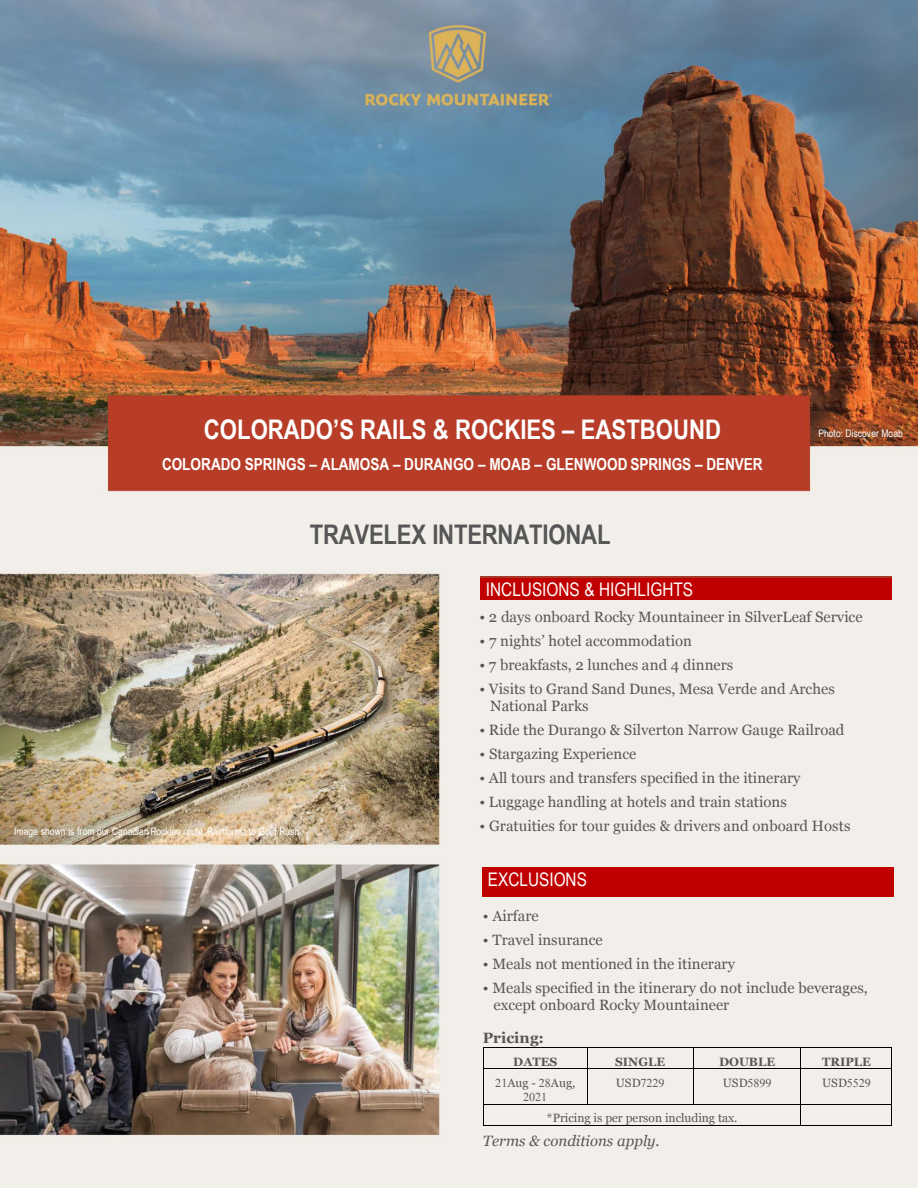
<style>
.page{position:relative;width:918px;height:1188px;background:#fff}
.page>*{position:absolute;margin:0;border:0;box-sizing:border-box;transform-origin:0 0}
.t1{font:700 27px "Arial Narrow";color:#fff}
.t2{font:700 27px "Arial Narrow";letter-spacing:-.005em;color:#575657}
.t3{font:18.75px "Arial Narrow";color:#fff}
.t4{font:700 16.5px "Arial Narrow";color:#fff}
.t5{font:15px/17.1px "Georgia";color:#585657}
.t6{font:italic 15px "Georgia";color:#585657}
.t7{font:700 15px "Georgia";color:#585657}
.t8{font:12px "Georgia";color:#585657}
.t9{font:12px "Times New Roman";letter-spacing:-.005em;color:#585657}
.t10{font:700 12px "Georgia";color:#585657}
.t11{font:10.5px "Arial Narrow";color:#fff}
.s1{font-family:"Times New Roman"}
.s2{font-family:"Georgia"}
</style>
<div class="page">
<img style="left:0;top:0;width:918px;height:1188px">
<div style="left:482px;top:868px;width:411px;height:29px;background:#c00000"></div>
<div style="left:480px;top:577px;width:412px;height:23px;background:#c00000"></div>
<hr style="left:484px;top:1047px;width:103px;height:1px;background:#000">
<hr style="left:588px;top:1047px;width:105px;height:1px;background:#000">
<hr style="left:694px;top:1047px;width:107px;height:1px;background:#000">
<hr style="left:801px;top:1047px;width:91px;height:1px;background:#000">
<svg style="left:483px;top:1047px;width:1px;height:22px"></svg>
<hr style="left:484px;top:1068px;width:103px;height:1px;background:#000">
<svg style="left:587px;top:1047px;width:1px;height:22px"></svg>
<hr style="left:588px;top:1068px;width:105px;height:1px;background:#000">
<svg style="left:693px;top:1047px;width:1px;height:22px"></svg>
<hr style="left:694px;top:1068px;width:107px;height:1px;background:#000">
<svg style="left:801px;top:1048px;width:1px;height:20px"></svg>
<hr style="left:801px;top:1068px;width:91px;height:1px;background:#000">
<svg style="left:892px;top:1047px;width:1px;height:22px"></svg>
<hr style="left:483px;top:1069px;width:1px;height:35px;background:#000">
<hr style="left:587px;top:1069px;width:1px;height:35px;background:#000">
<hr style="left:693px;top:1069px;width:1px;height:35px;background:#000">
<hr style="left:801px;top:1069px;width:1px;height:35px;background:#000">
<hr style="left:892px;top:1069px;width:1px;height:35px;background:#000">
<hr style="left:484px;top:1104px;width:103px;height:1px;background:#000">
<hr style="left:588px;top:1104px;width:105px;height:1px;background:#000">
<hr style="left:694px;top:1104px;width:107px;height:1px;background:#000">
<hr style="left:801px;top:1104px;width:91px;height:1px;background:#000">
<svg style="left:483px;top:1104px;width:1px;height:22px"></svg>
<hr style="left:484px;top:1125px;width:317px;height:1px;background:#000">
<svg style="left:801px;top:1105px;width:1px;height:20px"></svg>
<hr style="left:801px;top:1125px;width:91px;height:1px;background:#000">
<svg style="left:892px;top:1104px;width:1px;height:22px"></svg>
<h1 class="t1" style="left:204px;top:409px;width:519px">COLORADO’S RAILS &amp; ROCKIES – EASTBOUND</h1>
<p class="t4" style="left:162px;top:452px;width:602px">COLORADO SPRINGS – ALAMOSA – DURANGO – MOAB – GLENWOOD SPRINGS – DENVER</p>
<p class="t11" style="left:818px;top:425px;width:86px">Photo: Discover Moab</p>
<p class="t11" style="left:14px;top:824px;width:289px">Image shown is from our Canadian Rockies route, Rainforest to Gold Rush.</p>
<h1 class="t2" style="left:310px;top:514px;width:302px">TRAVELEX INTERNATIONAL</h1>
<p class="t3" style="left:486px;top:575px;width:209px">INCLUSIONS &amp; HIGHLIGHTS</p>
<p class="t5" style="left:479px;top:608px;width:385px">• 2 days onboard Rocky Mountaineer in SilverLeaf Service</p>
<p class="t5" style="left:479px;top:632px;width:214px">• 7 nights’ hotel accommodation</p>
<p class="t5" style="left:479px;top:656px;width:255px">• 7 breakfasts, 2 lunches and 4 dinners</p>
<p class="t5" style="left:490px;top:680px;width:346px;text-indent:-11px">• Visits to Grand Sand Dunes, Mesa Verde and Arches<br>National Parks</p>
<p class="t5" style="left:479px;top:721px;width:367px">• Ride the Durango &amp; Silverton Narrow Gauge Railroad</p>
<p class="t5" style="left:479px;top:745px;width:158px">• Stargazing Experience</p>
<p class="t5" style="left:479px;top:769px;width:323px">• All tours and transfers specified in the itinerary</p>
<p class="t5" style="left:479px;top:793px;width:309px">• Luggage handling at hotels and train stations</p>
<p class="t5" style="left:479px;top:817px;width:373px">• Gratuities for tour guides &amp; drivers and onboard Hosts</p>
<p class="t3" style="left:488px;top:865px;width:101px">EXCLUSIONS</p>
<p class="t5" style="left:483px;top:907px;width:57px">• Airfare</p>
<p class="t5" style="left:483px;top:931px;width:121px">• Travel insurance</p>
<p class="t5" style="left:483px;top:955px;width:254px">• Meals not mentioned in the itinerary</p>
<p class="t5" style="left:494px;top:979px;width:376px;text-indent:-11px">• Meals specified in the itinerary do not include beverages, except onboard Rocky Mountaineer</p>
<p class="t7" style="left:483px;top:1027px;width:63px">Pricing:</p>
<p class="t10" style="left:513px;top:1052px;width:46px">DATES</p>
<p class="t10" style="left:615px;top:1052px;width:51px">SINGLE</p>
<p class="t10" style="left:719px;top:1052px;width:58px">DOUBLE</p>
<p class="t10" style="left:822px;top:1052px;width:50px">TRIPLE</p>
<p class="t8" style="left:495px;top:1074px;width:82px"><span class="s1">21</span>Aug - <span class="s1">28</span>Aug,</p>
<p class="t9" style="left:523px;top:1089px;width:26px">2021</p>
<p class="t9" style="left:616px;top:1075px;width:50px"><span class="s2">USD</span>7229</p>
<p class="t9" style="left:723px;top:1075px;width:50px"><span class="s2">USD</span>5899</p>
<p class="t9" style="left:822px;top:1075px;width:50px"><span class="s2">USD</span>5529</p>
<p class="t8" style="left:547px;top:1109px;width:192px">*Pricing is per person including tax.</p>
<p class="t6" style="left:483px;top:1130px;width:178px">Terms &amp; conditions apply.</p>
</div>
